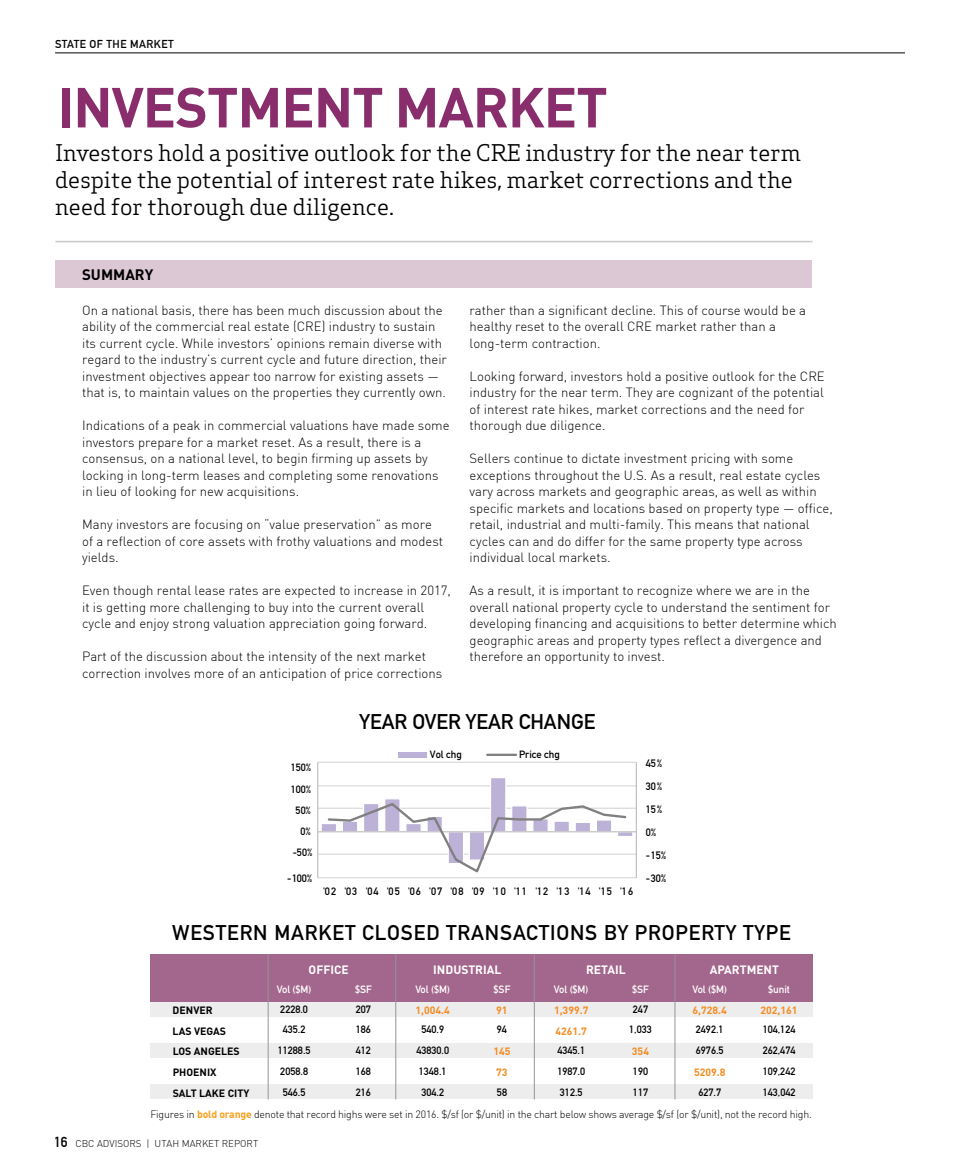
<style>
.page{position:relative;width:972px;height:1175px;background:#fff}
.page>*{position:absolute;margin:0;border:0;box-sizing:border-box;transform-origin:0 0}
.t1{font:700 55.5px "DIN";letter-spacing:-.02em;color:#892d6d}
.t2{font:22.5px/27px "Apex Serif";color:#000}
.t3{font:21px "DIN Mittelschrift Std";letter-spacing:.04em;color:#000}
.t4{font:21px "DIN Mittelschrift Std";color:#000}
.t5{font:700 15px "DIN";color:#000}
.t6{font:300 13.2px/16.5px "DIN";color:#000}
.t7{font:700 12px "DIN";color:#fff}
.t8{font:700 11.25px "DIN Alternate";letter-spacing:.04em;color:#000}
.t9{font:10.65px "DIN Mittelschrift Std";letter-spacing:.1em;color:#010101}
.t10{font:10.5px "DIN Mittelschrift Std";color:#000}
.t11{font:300 10.5px "DIN";letter-spacing:-.02em;color:#000}
.t12{font:700 10.5px "DIN";color:#f68b1f}
.t13{font:700 10.5px "DIN";color:#000}
.t14{font:10.5px "DIN Mittelschrift Std";color:#fff}
.t15{font:10.5px "DIN Mittelschrift Std";letter-spacing:.005em;color:#010101}
.t16{font:300 9.75px "DIN";color:#000}
.s1{font-weight:700;color:#f99f1b}
.s2{font-family:"DIN Alternate";font-weight:700;font-size:14.25px}
</style>
<div class="page">
<hr style="left:55px;top:53px;width:850px;height:1px;background:#000">
<div style="left:150px;top:1002px;width:662px;height:14px;background:#ededee"></div>
<div style="left:150px;top:954px;width:662px;height:48px;background:#a3668c"></div>
<div style="left:150px;top:1043px;width:662px;height:15px;background:#ededee"></div>
<div style="left:150px;top:1084px;width:662px;height:15px;background:#ededee"></div>
<hr style="left:268px;top:954px;width:1px;height:145px;background:#939598">
<hr style="left:396px;top:954px;width:1px;height:145px;background:#939598">
<hr style="left:534px;top:954px;width:1px;height:145px;background:#939598">
<hr style="left:675px;top:954px;width:1px;height:145px;background:#939598">
<hr style="left:318px;top:877px;width:319px;height:1px;background:#d9d9d8">
<hr style="left:318px;top:853px;width:318px;height:1px;background:#d9d9d8">
<hr style="left:318px;top:807px;width:318px;height:1px;background:#d9d9d8">
<hr style="left:318px;top:785px;width:318px;height:1px;background:#d9d9d8">
<hr style="left:318px;top:761px;width:318px;height:2px;background:#d9d9d8">
<hr style="left:636px;top:762px;width:1px;height:115px;background:#c0bfbf">
<hr style="left:317px;top:762px;width:1px;height:115px;background:#c0bfbf">
<hr style="left:318px;top:831px;width:318px;height:1px;background:#c0bfbf">
<svg style="left:320px;top:778px;width:314px;height:95px"></svg>
<div style="left:398px;top:752px;width:29px;height:5px;background:#bcb1d7"></div>
<hr style="left:487px;top:753px;width:29px;height:3px;background:#808080">
<hr style="left:55px;top:241px;width:757px;height:1px;background:#cdcccb">
<div style="left:55px;top:260px;width:757px;height:28px;background:#dcc8d4"></div>
<p class="t8" style="left:55px;top:35px;width:120px">STATE OF THE MARKET</p>
<h1 class="t1" style="left:57px;top:71px;width:552px">INVESTMENT MARKET</h1>
<h2 class="t2" style="left:55px;top:139px;width:747px">Investors hold a positive outlook for the CRE industry for the near term despite the potential of interest rate hikes, market corrections and the need for thorough due diligence.</h2>
<p class="t5" style="left:82px;top:265px;width:73px">SUMMARY</p>
<p class="t6" style="left:82px;top:301px;width:366px">On a national basis, there has been much discussion about the ability of the commercial real estate (CRE) industry to sustain its current cycle. While investors’ opinions remain diverse with regard to the industry’s current cycle and future direction, their investment objectives appear too narrow for existing assets — that is, to maintain values on the properties they currently own.</p>
<p class="t6" style="left:82px;top:417px;width:369px">Indications of a peak in commercial valuations have made some investors prepare for a market reset. As a result, there is a consensus, on a national level, to begin firming up assets by locking in long-term leases and completing some renovations in lieu of looking for new acquisitions.</p>
<p class="t6" style="left:82px;top:516px;width:363px">Many investors are focusing on “value preservation” as more of a reflection of core assets with frothy valuations and modest yields.</p>
<p class="t6" style="left:82px;top:582px;width:370px">Even though rental lease rates are expected to increase in 2017, it is getting more challenging to buy into the current overall cycle and enjoy strong valuation appreciation going forward.</p>
<p class="t6" style="left:82px;top:648px;width:362px">Part of the discussion about the intensity of the next market correction involves more of an anticipation of price corrections</p>
<p class="t6" style="left:470px;top:301px;width:338px">rather than a significant decline. This of course would be a healthy reset to the overall CRE market rather than a long-term contraction.</p>
<p class="t6" style="left:470px;top:367px;width:357px">Looking forward, investors hold a positive outlook for the CRE industry for the near term. They are cognizant of the potential of interest rate hikes, market corrections and the need for thorough due diligence.</p>
<p class="t6" style="left:470px;top:450px;width:365px">Sellers continue to dictate investment pricing with some exceptions throughout the U.S. As a result, real estate cycles vary across markets and geographic areas, as well as within specific markets and locations based on property type — office, retail, industrial and multi-family. This means that national cycles can and do differ for the same property type across individual local markets.</p>
<p class="t6" style="left:470px;top:582px;width:369px">As a result, it is important to recognize where we are in the overall national property cycle to understand the sentiment for developing financing and acquisitions to better determine which geographic areas and property types reflect a divergence and therefore an opportunity to invest.</p>
<h3 class="t4" style="left:360px;top:709px;width:238px">YEAR OVER YEAR CHANGE</h3>
<p class="t15" style="left:291px;top:761px;width:22px">150%</p>
<p class="t15" style="left:430px;top:748px;width:34px">Vol chg</p>
<p class="t15" style="left:519px;top:748px;width:42px">Price chg</p>
<p class="t9" style="left:646px;top:756px;width:18px">45%</p>
<p class="t15" style="left:291px;top:782px;width:22px">100%</p>
<p class="t9" style="left:646px;top:779px;width:18px">30%</p>
<p class="t15" style="left:296px;top:804px;width:17px">50%</p>
<p class="t9" style="left:646px;top:802px;width:18px">15%</p>
<p class="t15" style="left:300px;top:825px;width:12px">0%</p>
<p class="t9" style="left:646px;top:825px;width:12px">0%</p>
<p class="t15" style="left:293px;top:846px;width:21px">-50%</p>
<p class="t9" style="left:646px;top:848px;width:22px">-15%</p>
<p class="t9" style="left:287px;top:871px;width:27px">-100%</p>
<p class="t9" style="left:646px;top:871px;width:22px">-30%</p>
<p class="t9" style="left:323px;top:885px;width:312px">'02 '03 '04 '05 '06 '07 '08 '09 '10 '11 '12 '13 '14 '15 '16</p>
<h3 class="t3" style="left:172px;top:920px;width:620px">WESTERN MARKET CLOSED TRANSACTIONS BY PROPERTY TYPE</h3>
<p class="t7" style="left:309px;top:961px;width:42px">OFFICE</p>
<p class="t7" style="left:433px;top:961px;width:70px">INDUSTRIAL</p>
<p class="t7" style="left:586px;top:961px;width:41px">RETAIL</p>
<p class="t7" style="left:710px;top:961px;width:71px">APARTMENT</p>
<p class="t14" style="left:277px;top:983px;width:36px">Vol ($M)</p>
<p class="t14" style="left:355px;top:983px;width:18px">$SF</p>
<p class="t14" style="left:415px;top:983px;width:36px">Vol ($M)</p>
<p class="t14" style="left:494px;top:983px;width:18px">$SF</p>
<p class="t14" style="left:554px;top:983px;width:36px">Vol ($M)</p>
<p class="t14" style="left:632px;top:983px;width:18px">$SF</p>
<p class="t14" style="left:692px;top:983px;width:36px">Vol ($M)</p>
<p class="t14" style="left:768px;top:983px;width:23px">$unit</p>
<p class="t13" style="left:173px;top:1003px;width:42px">DENVER</p>
<p class="t10" style="left:280px;top:1002px;width:29px">2228.0</p>
<p class="t10" style="left:356px;top:1002px;width:17px">207</p>
<p class="t12" style="left:415px;top:1003px;width:36px">1,004.4</p>
<p class="t12" style="left:496px;top:1003px;width:13px">91</p>
<p class="t12" style="left:554px;top:1003px;width:36px">1,399.7</p>
<p class="t10" style="left:633px;top:1002px;width:17px">247</p>
<p class="t12" style="left:693px;top:1003px;width:36px">6,728.4</p>
<p class="t12" style="left:760px;top:1003px;width:39px">202,161</p>
<p class="t13" style="left:173px;top:1023px;width:55px">LAS VEGAS</p>
<p class="t10" style="left:283px;top:1023px;width:24px">435.2</p>
<p class="t10" style="left:356px;top:1023px;width:17px">186</p>
<p class="t10" style="left:421px;top:1023px;width:24px">540.9</p>
<p class="t10" style="left:497px;top:1023px;width:12px">94</p>
<p class="t12" style="left:555px;top:1023px;width:33px">4261.7</p>
<p class="t10" style="left:629px;top:1023px;width:24px">1,033</p>
<p class="t10" style="left:696px;top:1023px;width:29px">2492.1</p>
<p class="t10" style="left:763px;top:1023px;width:34px">104,124</p>
<p class="t13" style="left:173px;top:1044px;width:69px">LOS ANGELES</p>
<p class="t10" style="left:278px;top:1044px;width:34px">11288.5</p>
<p class="t10" style="left:356px;top:1044px;width:17px">412</p>
<p class="t10" style="left:416px;top:1044px;width:34px">43830.0</p>
<p class="t12" style="left:493px;top:1044px;width:19px">145</p>
<p class="t10" style="left:557px;top:1044px;width:29px">4345.1</p>
<p class="t12" style="left:632px;top:1044px;width:19px">354</p>
<p class="t10" style="left:696px;top:1044px;width:29px">6976.5</p>
<p class="t10" style="left:763px;top:1044px;width:34px">262,474</p>
<p class="t13" style="left:173px;top:1065px;width:45px">PHOENIX</p>
<p class="t10" style="left:280px;top:1064px;width:29px">2058.8</p>
<p class="t10" style="left:356px;top:1064px;width:17px">168</p>
<p class="t10" style="left:419px;top:1064px;width:29px">1348.1</p>
<p class="t12" style="left:496px;top:1065px;width:13px">73</p>
<p class="t10" style="left:557px;top:1064px;width:29px">1987.0</p>
<p class="t10" style="left:633px;top:1064px;width:17px">190</p>
<p class="t12" style="left:694px;top:1065px;width:33px">5209.8</p>
<p class="t10" style="left:763px;top:1064px;width:34px">109,242</p>
<p class="t13" style="left:173px;top:1086px;width:78px">SALT LAKE CITY</p>
<p class="t10" style="left:283px;top:1085px;width:24px">546.5</p>
<p class="t10" style="left:356px;top:1085px;width:17px">216</p>
<p class="t10" style="left:421px;top:1085px;width:24px">304.2</p>
<p class="t10" style="left:497px;top:1085px;width:12px">58</p>
<p class="t10" style="left:560px;top:1085px;width:24px">312.5</p>
<p class="t10" style="left:633px;top:1085px;width:17px">117</p>
<p class="t10" style="left:698px;top:1085px;width:24px">627.7</p>
<p class="t10" style="left:763px;top:1085px;width:34px">143,042</p>
<p class="t11" style="left:150px;top:1107px;width:663px">Figures in <span class="s1">bold orange</span> denote that record highs were set in 2016. $/sf (or $/unit) in the chart below shows average $/sf (or $/unit), not the record high.</p>
<p class="t16" style="left:54px;top:1137px;width:206px"><span class="s2">16</span> CBC ADVISORS | UTAH MARKET REPORT</p>
</div>
